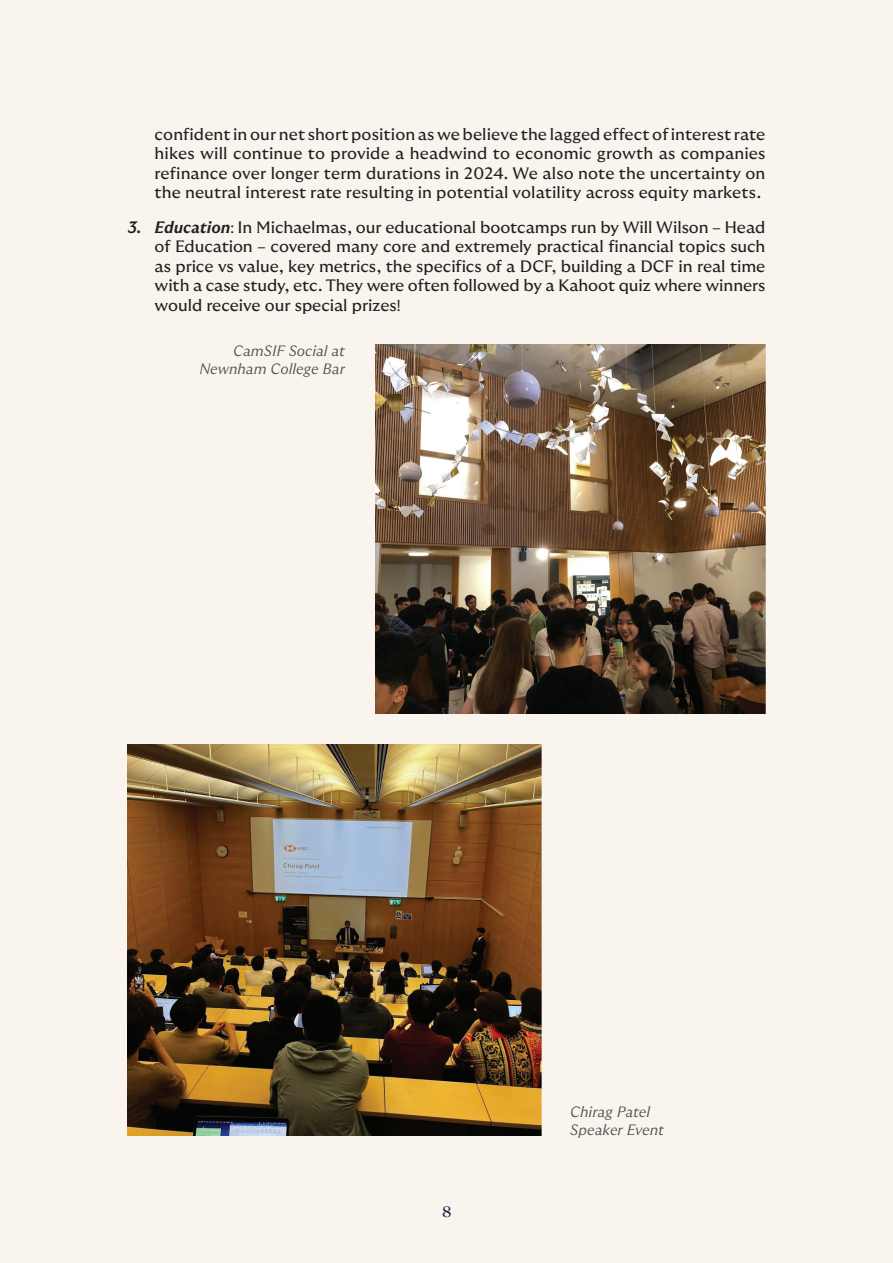
<style>
.page{position:relative;width:893px;height:1263px;background:#f9f5ee}
.page>*{position:absolute;margin:0;border:0;box-sizing:border-box;transform-origin:0 0}
.t1{font:16.5px/19.5px "GT Ultra Median";color:#231f20;text-align:justify}
.t2{font:italic 300 15px/18px "GT Ultra Median";color:#5b5154}
.t3{font:15px "GT Ultra Fine";color:#0d133a}
.s1{font-weight:700;font-style:italic}
.s2{font-family:"Myriad Pro"}
</style>
<div class="page">
<img style="left:128px;top:745px;width:414px;height:390px">
<img style="left:375px;top:345px;width:390px;height:368px">
<p class="t1" style="left:155px;top:126px;width:612px">confident in our net short position as we believe the lagged effect of interest rate hikes will continue to provide a headwind to economic growth as companies refinance over longer term durations in 2024. We also note the uncertainty on the neutral interest rate resulting in potential volatility across equity markets.</p>
<p class="t1" style="left:155px;top:219px;width:612px;text-indent:-27px"><span class="s1">3. Education</span><span class="s2">:</span> In Michaelmas, our educational bootcamps run by Will Wilson <span class="s2">–</span> Head of Education <span class="s2">–</span> covered many core and extremely practical financial topics such as price vs value, key metrics, the specifics of a DCF, building a DCF in real time with a case study, etc. They were often followed by a Kahoot quiz where winners would receive our special prizes<span class="s2">!</span></p>
<p class="t2" style="left:199px;top:343px;width:147px;text-align:right">CamSIF Social at<br>Newnham College Bar</p>
<p class="t3" style="left:442px;top:1206px;width:11px">8</p>
<p class="t2" style="left:570px;top:1103px;width:95px">Chirag Patel<br>Speaker Event</p>
</div>
